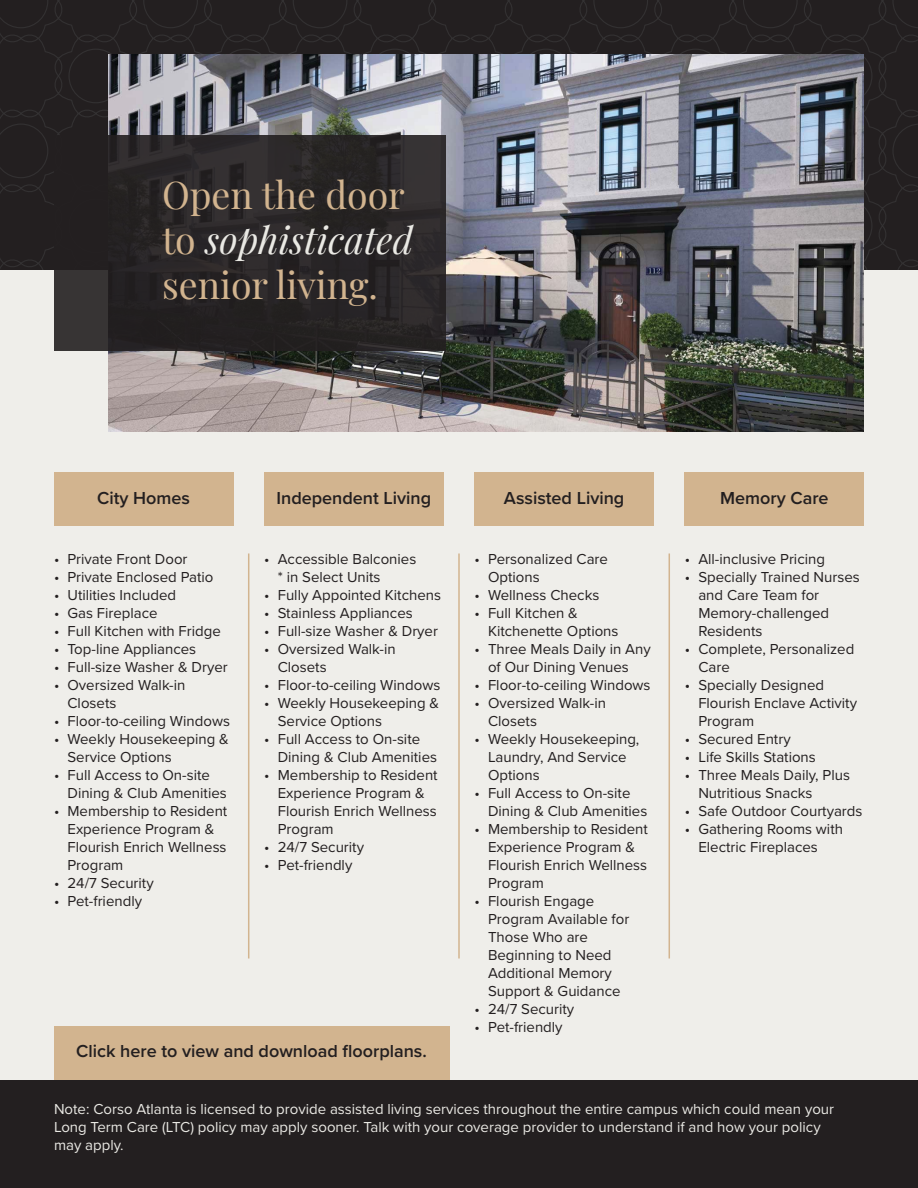
<style>
.page{position:relative;width:918px;height:1188px;background:#efeeea}
.page>*{position:absolute;margin:0;border:0;box-sizing:border-box;transform-origin:0 0}
.t1{font:37.5px/45px "Playfair Display";color:#d2b48f}
.t2{font:600 18px "Proxima Nova";color:#231f20}
.t3{font:15px/18px "Proxima Nova";color:#231f20}
.t4{font:15px/18px "Proxima Nova";color:#eae9e4}
.s1{font-style:italic;color:#eae9e4}
</style>
<div class="page">
<div style="left:0;top:0;width:918px;height:270px;background:#231f20"></div>
<img style="left:108px;top:54px;width:756px;height:378px">
<div style="left:54px;top:135px;width:392px;height:216px;background:#231f20"></div>
<hr style="left:248px;top:554px;width:1px;height:404px;background:#d2b48f">
<hr style="left:458px;top:554px;width:2px;height:404px;background:#d2b48f">
<hr style="left:669px;top:554px;width:1px;height:404px;background:#d2b48f">
<div style="left:54px;top:472px;width:179px;height:54px;background:#d2b48f"></div>
<div style="left:264px;top:472px;width:179px;height:54px;background:#d2b48f"></div>
<div style="left:475px;top:472px;width:179px;height:54px;background:#d2b48f"></div>
<div style="left:685px;top:472px;width:179px;height:54px;background:#d2b48f"></div>
<div style="left:0;top:1080px;width:918px;height:108px;background:#231f20"></div>
<div style="left:54px;top:1026px;width:395px;height:54px;background:#d2b48f"></div>
<h1 class="t1" style="left:162px;top:170px;width:253px">Open the door to <span class="s1">sophisticated </span>senior living.</h1>
<p class="t2" style="left:97px;top:484px;width:94px">City Homes</p>
<p class="t2" style="left:276px;top:484px;width:156px">Independent Living</p>
<p class="t2" style="left:504px;top:484px;width:122px">Assisted Living</p>
<p class="t2" style="left:720px;top:484px;width:110px">Memory Care</p>
<p class="t3" style="left:54px;top:549px;width:135px">• Private Front Door</p>
<p class="t3" style="left:54px;top:567px;width:161px">• Private Enclosed Patio</p>
<p class="t3" style="left:54px;top:585px;width:124px">• Utilities Included</p>
<p class="t3" style="left:54px;top:603px;width:105px">• Gas Fireplace</p>
<p class="t3" style="left:54px;top:621px;width:168px">• Full Kitchen with Fridge</p>
<p class="t3" style="left:54px;top:639px;width:144px">• Top-line Appliances</p>
<p class="t3" style="left:54px;top:657px;width:175px">• Full-size Washer &amp; Dryer</p>
<p class="t3" style="left:68px;top:675px;width:119px;text-indent:-14px">• Oversized Walk-in<br>Closets</p>
<p class="t3" style="left:54px;top:711px;width:178px">• Floor-to-ceiling Windows</p>
<p class="t3" style="left:68px;top:729px;width:163px;text-indent:-14px">• Weekly Housekeeping &amp;<br>Service Options</p>
<p class="t3" style="left:68px;top:765px;width:161px;text-indent:-14px">• Full Access to On-site<br>Dining &amp; Club Amenities</p>
<p class="t3" style="left:68px;top:801px;width:161px;text-indent:-14px">• Membership to Resident<br>Experience Program &amp;<br>Flourish Enrich Wellness<br>Program</p>
<p class="t3" style="left:54px;top:873px;width:101px">• 24/7 Security</p>
<p class="t3" style="left:54px;top:891px;width:90px">• Pet-friendly</p>
<p class="t3" style="left:278px;top:549px;width:140px;text-indent:-14px">• Accessible Balconies * in Select Units</p>
<p class="t3" style="left:264px;top:585px;width:178px">• Fully Appointed Kitchens</p>
<p class="t3" style="left:264px;top:603px;width:150px">• Stainless Appliances</p>
<p class="t3" style="left:264px;top:621px;width:175px">• Full-size Washer &amp; Dryer</p>
<p class="t3" style="left:278px;top:639px;width:119px;text-indent:-14px">• Oversized Walk-in<br>Closets</p>
<p class="t3" style="left:264px;top:675px;width:178px">• Floor-to-ceiling Windows</p>
<p class="t3" style="left:278px;top:693px;width:163px;text-indent:-14px">• Weekly Housekeeping &amp;<br>Service Options</p>
<p class="t3" style="left:278px;top:729px;width:161px;text-indent:-14px">• Full Access to On-site<br>Dining &amp; Club Amenities</p>
<p class="t3" style="left:278px;top:765px;width:161px;text-indent:-14px">• Membership to Resident<br>Experience Program &amp;<br>Flourish Enrich Wellness<br>Program</p>
<p class="t3" style="left:264px;top:837px;width:101px">• 24/7 Security</p>
<p class="t3" style="left:264px;top:855px;width:90px">• Pet-friendly</p>
<p class="t3" style="left:488px;top:549px;width:121px;text-indent:-14px">• Personalized Care<br>Options</p>
<p class="t3" style="left:475px;top:585px;width:126px">• Wellness Checks</p>
<p class="t3" style="left:488px;top:603px;width:132px;text-indent:-14px">• Full Kitchen &amp;<br>Kitchenette Options</p>
<p class="t3" style="left:475px;top:639px;width:178px;text-align:center">• Three Meals Daily in Any of Our Dining Venues</p>
<p class="t3" style="left:475px;top:675px;width:178px">• Floor-to-ceiling Windows</p>
<p class="t3" style="left:488px;top:693px;width:119px;text-indent:-14px">• Oversized Walk-in<br>Closets</p>
<p class="t3" style="left:488px;top:729px;width:153px;text-indent:-14px">• Weekly Housekeeping,<br>Laundry, And Service<br>Options</p>
<p class="t3" style="left:488px;top:783px;width:161px;text-indent:-14px">• Full Access to On-site<br>Dining &amp; Club Amenities</p>
<p class="t3" style="left:488px;top:819px;width:161px;text-indent:-14px">• Membership to Resident<br>Experience Program &amp;<br>Flourish Enrich Wellness<br>Program</p>
<p class="t3" style="left:488px;top:891px;width:143px;text-indent:-14px">• Flourish Engage<br>Program Available for<br>Those Who are<br>Beginning to Need<br>Additional Memory<br>Support &amp; Guidance</p>
<p class="t3" style="left:475px;top:999px;width:101px">• 24/7 Security</p>
<p class="t3" style="left:475px;top:1017px;width:90px">• Pet-friendly</p>
<p class="t3" style="left:685px;top:549px;width:142px">• All-inclusive Pricing</p>
<p class="t3" style="left:698px;top:567px;width:163px;text-indent:-14px">• Specially Trained Nurses and Care Team for<br>Memory-challenged<br>Residents</p>
<p class="t3" style="left:698px;top:639px;width:157px;text-indent:-14px">• Complete, Personalized<br>Care</p>
<p class="t3" style="left:698px;top:675px;width:160px;text-indent:-14px">• Specially Designed<br>Flourish Enclave Activity<br>Program</p>
<p class="t3" style="left:685px;top:729px;width:107px">• Secured Entry</p>
<p class="t3" style="left:685px;top:747px;width:133px">• Life Skills Stations</p>
<p class="t3" style="left:698px;top:765px;width:153px;text-indent:-14px">• Three Meals Daily, Plus<br>Nutritious Snacks</p>
<p class="t3" style="left:685px;top:801px;width:179px">• Safe Outdoor Courtyards</p>
<p class="t3" style="left:698px;top:819px;width:146px;text-indent:-14px">• Gathering Rooms with<br>Electric Fireplaces</p>
<p class="t2" style="left:76px;top:1038px;width:352px">Click here to view and download floorplans.</p>
<p class="t4" style="left:54px;top:1100px;width:782px">Note: Corso Atlanta is licensed to provide assisted living services throughout the entire campus which could mean your<br>Long Term Care (LTC) policy may apply sooner. Talk with your coverage provider to understand if and how your policy may apply.</p>
</div>
